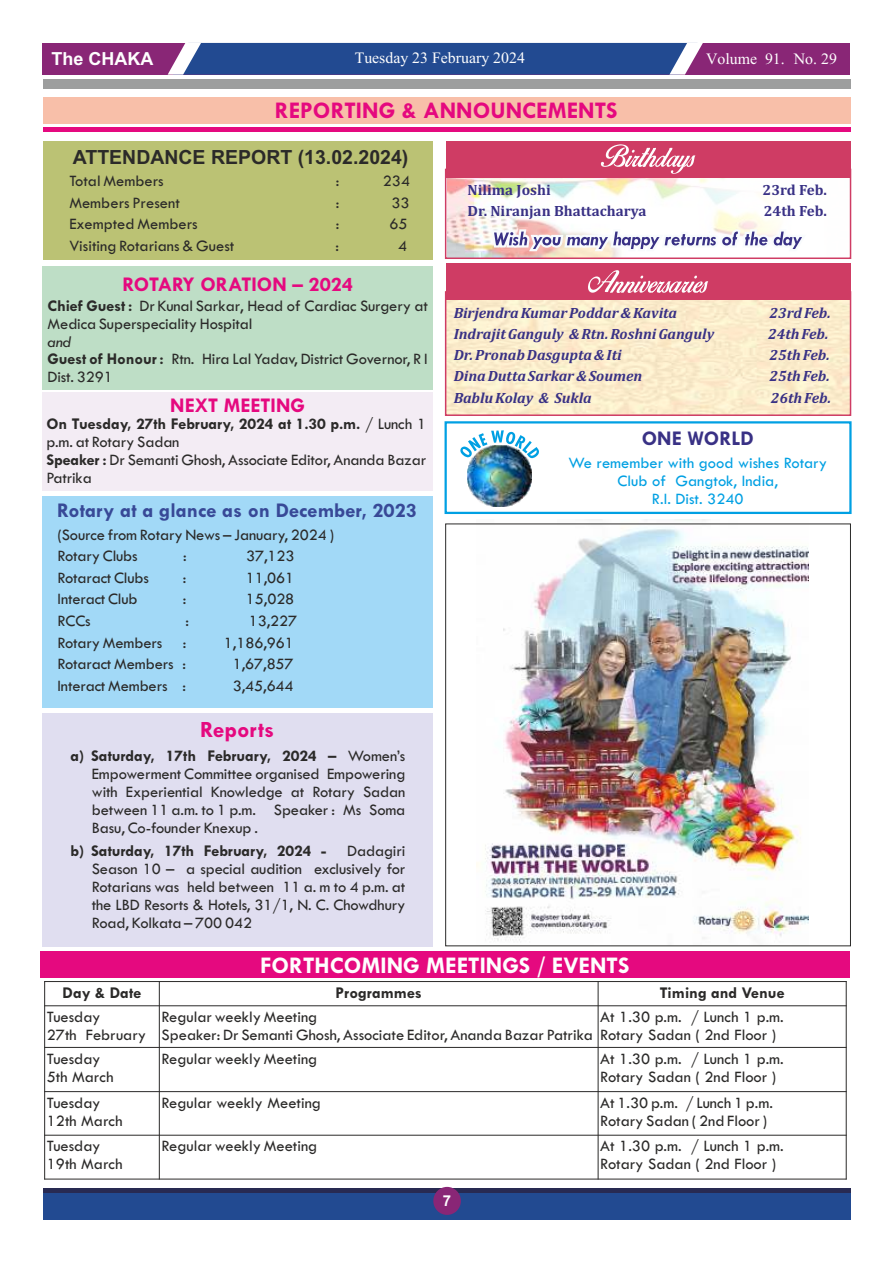
<style>
.page{position:relative;width:893px;height:1263px;background:#fff}
.page>*{position:absolute;margin:0;border:0;box-sizing:border-box;transform-origin:0 0}
.t1{font:24px "Angsana New";color:#fefefe}
.t2{font:700 24px "Tw Cen";color:#fefefe}
.t3{font:700 24px "Tw Cen";color:#e5097f}
.t4{font:700 23.4px "Tw Cen";color:#e5097f}
.t5{font:700 21px "Tw Cen";color:#384997}
.t6{font:700 21px "Tw Cen";color:#e5097f}
.t7{font:700 21px "Tw Cen";color:#393185}
.t8{font:700 19.5px "Arial";color:#2b2a29}
.t9{font:700 18px "Arial";color:#fefefe}
.t10{font:16.5px/18px "Tw Cen";letter-spacing:-.01em;color:#2b2a29}
.t11{font:16.5px/18px "Tw Cen";color:#00a0e3;text-align:center}
.t12{font:700 16.5px "Tw Cen";color:#2b2a29}
.t13{font:italic 700 15px "Cambria";color:#393185}
.t14{font:700 15px "Cambria";color:#393185}
.t15{font:700 15px "Arial";color:#fefefe}
.s1{font-weight:700}
.s2{font-style:italic}
</style>
<div class="page">
<div style="left:43px;top:97px;width:807px;height:27px;background:#f8bfa9"></div>
<div style="left:43px;top:127px;width:807px;height:5px;background:#e5097f"></div>
<div style="left:43px;top:141px;width:389px;height:119px;background:#bbc274"></div>
<div style="left:445px;top:421px;width:407px;height:93px;border:2px solid #00a0e3"></div>
<svg style="left:460px;top:430px;width:79px;height:28px"></svg>
<img style="left:467px;top:446px;width:65px;height:60px">
<img style="left:447px;top:177px;width:402px;height:80px">
<div style="left:445px;top:169px;width:406px;height:90px;border:1px solid #cf3c64"></div>
<div style="left:445px;top:291px;width:406px;height:125px;border:1px solid #cf3c64"></div>
<div style="left:446px;top:141px;width:404px;height:36px;background:#cf3c64"></div>
<div style="left:446px;top:263px;width:404px;height:37px;background:#cf3c64"></div>
<svg style="left:491px;top:229px;width:315px;height:22px"></svg>
<svg style="left:601px;top:144px;width:94px;height:30px"></svg>
<svg style="left:588px;top:270px;width:120px;height:23px"></svg>
<div style="left:42px;top:714px;width:391px;height:233px;background:#e0def0"></div>
<div style="left:43px;top:79px;width:807px;height:9px;background:#9d9e9e"></div>
<div style="left:43px;top:1192px;width:807px;height:28px;background:#224a91"></div>
<hr style="left:43px;top:1188px;width:807px;height:4px;background:#282a52">
<div style="left:433px;top:1187px;width:28px;height:28px;background:#892676;border-radius:50%"></div>
<div style="left:43px;top:266px;width:390px;height:124px;background:#bedec6"></div>
<div style="left:43px;top:392px;width:390px;height:99px;background:#f3ecf4"></div>
<div style="left:42px;top:496px;width:390px;height:212px;background:#a2d9f7"></div>
<div style="left:41px;top:952px;width:809px;height:26px;background:#e5097f"></div>
<hr style="left:44px;top:981px;width:1px;height:198px;background:#2b2a29">
<hr style="left:159px;top:981px;width:1px;height:198px;background:#2b2a29">
<hr style="left:598px;top:981px;width:1px;height:198px;background:#2b2a29">
<hr style="left:846px;top:981px;width:1px;height:198px;background:#2b2a29">
<hr style="left:44px;top:1179px;width:803px;height:1px;background:#2b2a29">
<hr style="left:44px;top:1135px;width:803px;height:1px;background:#2b2a29">
<hr style="left:44px;top:1091px;width:803px;height:1px;background:#2b2a29">
<hr style="left:44px;top:1047px;width:803px;height:1px;background:#2b2a29">
<hr style="left:44px;top:1005px;width:803px;height:1px;background:#2b2a29">
<hr style="left:44px;top:981px;width:803px;height:1px;background:#2b2a29">
<img style="left:476px;top:519px;width:333px;height:422px">
<div style="left:42px;top:43px;width:808px;height:31px;background:#892676"></div>
<svg style="left:168px;top:43px;width:535px;height:32px"></svg>
<p class="t9" style="left:51px;top:52px;width:103px">The CHAKA</p>
<h1 class="t1" style="left:355px;top:40px;width:172px">Tuesday 23 February 2024</h1>
<h1 class="t1" style="left:706px;top:42px;width:132px">Volume 91. No. 29</h1>
<h1 class="t3" style="left:275px;top:101px;width:344px">REPORTING &amp; ANNOUNCEMENTS</h1>
<p class="t8" style="left:73px;top:149px;width:337px">ATTENDANCE REPORT (13.02.2024)</p>
<p class="t10" style="left:69px;top:173px;width:96px">Total Members</p>
<p class="t10" style="left:336px;top:173px;width:5px">:</p>
<p class="t10" style="left:383px;top:173px;width:29px">234</p>
<p class="t10" style="left:69px;top:195px;width:112px">Members Present</p>
<p class="t10" style="left:336px;top:195px;width:5px">:</p>
<p class="t10" style="left:391px;top:195px;width:20px">33</p>
<p class="t10" style="left:69px;top:216px;width:130px">Exempted Members</p>
<p class="t10" style="left:336px;top:216px;width:5px">:</p>
<p class="t10" style="left:389px;top:216px;width:20px">65</p>
<p class="t10" style="left:69px;top:238px;width:166px">Visiting Rotarians &amp; Guest</p>
<p class="t10" style="left:336px;top:238px;width:5px">:</p>
<p class="t10" style="left:398px;top:238px;width:11px">4</p>
<p class="t14" style="left:468px;top:183px;width:85px">Nilima Joshi</p>
<p class="t14" style="left:762px;top:183px;width:66px">23rd Feb.</p>
<p class="t14" style="left:468px;top:205px;width:180px">Dr. Niranjan Bhattacharya</p>
<p class="t14" style="left:764px;top:205px;width:65px">24th Feb.</p>
<p class="t6" style="left:122px;top:277px;width:232px">ROTARY ORATION – 2024</p>
<p class="t10" style="left:48px;top:297px;width:382px"><span class="s1">Chief Guest :</span> Dr Kunal Sarkar , Head of Cardiac Surgery at<br>Medica Superspeciality Hospital</p>
<p class="t10" style="left:48px;top:333px;width:382px"><span class="s2">and<br></span><span class="s1">Guest of Honour :</span> Rtn. Hira Lal Yadav, District Governor, R I<br>Dist. 3291</p>
<p class="t6" style="left:170px;top:398px;width:136px">NEXT MEETING</p>
<p class="t10" style="left:46px;top:416px;width:381px"><span class="s1">On Tuesday, 27th February, 2024 at 1.30 p.m.</span> / Lunch 1 p.m. at Rotary Sadan<br><span class="s1">Speaker :</span> Dr Semanti Ghosh, Associate Editor, Ananda Bazar Patrika</p>
<p class="t5" style="left:57px;top:503px;width:361px">Rotary at a glance as on December, 2023</p>
<p class="t10" style="left:58px;top:525px;width:278px;line-height:21.6px">(Source from Rotary News – January, 2024 )<br>Rotary Clubs</p>
<p class="t10" style="left:183px;top:548px;width:5px">:</p>
<p class="t10" style="left:246px;top:548px;width:50px">37,123</p>
<p class="t10" style="left:58px;top:570px;width:93px">Rotaract Clubs</p>
<p class="t10" style="left:183px;top:570px;width:5px">:</p>
<p class="t10" style="left:246px;top:570px;width:50px">11,061</p>
<p class="t10" style="left:58px;top:591px;width:82px">Interact Club</p>
<p class="t10" style="left:183px;top:591px;width:5px">:</p>
<p class="t10" style="left:246px;top:591px;width:50px">15,028</p>
<p class="t10" style="left:58px;top:613px;width:35px">RCCs</p>
<p class="t10" style="left:186px;top:613px;width:5px">:</p>
<p class="t10" style="left:249px;top:613px;width:50px">13,227</p>
<p class="t10" style="left:58px;top:634px;width:130px">Rotary Members :</p>
<p class="t10" style="left:224px;top:634px;width:71px">1,186,961</p>
<p class="t10" style="left:58px;top:656px;width:130px">Rotaract Members :</p>
<p class="t10" style="left:233px;top:656px;width:62px">1,67,857</p>
<p class="t10" style="left:58px;top:678px;width:130px">Interact Members :</p>
<p class="t10" style="left:233px;top:678px;width:62px">3,45,644</p>
<h2 class="t4" style="left:200px;top:721px;width:76px">Reports</h2>
<p class="t10" style="left:92px;top:748px;width:315px;text-align:justify;text-indent:-21px"><span class="s1">a) Saturday, 17th February, 2024 –</span> Women’s Empowerment Committee organised Empowering with Experiential Knowledge at Rotary Sadan between 11 a.m. to 1 p.m. Speaker : Ms Soma Basu, Co-founder Knexup .</p>
<p class="t12" style="left:70px;top:845px;width:257px">b) Saturday, 17th February, 2024 -</p>
<p class="t10" style="left:92px;top:843px;width:315px;text-align:justify;text-indent:255px">Dadagiri Season 10 – a special audition exclusively for Rotarians was held between 11 a. m to 4 p.m. at the LBD Resorts &amp; Hotels, 31/1, N. C. Chowdhury Road, Kolkata – 700 042</p>
<p class="t13" style="left:454px;top:306px;width:225px">Birjendra Kumar Poddar &amp; Kavita</p>
<p class="t13" style="left:770px;top:306px;width:63px">23rd Feb.</p>
<p class="t13" style="left:454px;top:327px;width:262px">Indrajit Ganguly &amp; Rtn. Roshni Ganguly</p>
<p class="t13" style="left:768px;top:327px;width:62px">24th Feb.</p>
<p class="t13" style="left:454px;top:349px;width:170px">Dr. Pronab Dasgupta &amp; Iti</p>
<p class="t13" style="left:770px;top:349px;width:62px">25th Feb.</p>
<p class="t13" style="left:454px;top:370px;width:190px">Dina Dutta Sarkar &amp; Soumen</p>
<p class="t13" style="left:770px;top:370px;width:62px">25th Feb.</p>
<p class="t13" style="left:454px;top:391px;width:140px">Bablu Kolay &amp; Sukla</p>
<p class="t13" style="left:771px;top:391px;width:62px">26th Feb.</p>
<p class="t7" style="left:642px;top:430px;width:114px">ONE WORLD</p>
<p class="t11" style="left:568px;top:455px;width:260px">We remember with good wishes Rotary<br>Club of Gangtok, India,<br>R.I. Dist. 3240</p>
<h1 class="t2" style="left:260px;top:956px;width:371px">FORTHCOMING MEETINGS / EVENTS</h1>
<p class="t12" style="left:63px;top:986px;width:80px">Day &amp; Date</p>
<p class="t12" style="left:335px;top:986px;width:88px">Programmes</p>
<p class="t12" style="left:660px;top:986px;width:126px">Timing and Venue</p>
<p class="t10" style="left:47px;top:1009px;width:101px">Tuesday<br>27th February</p>
<p class="t10" style="left:161px;top:1009px;width:616px">Regular weekly Meeting<br>Speaker: Dr Semanti Ghosh, Associate Editor, Ananda Bazar Patrika Rotary Sadan ( 2nd Floor )</p>
<p class="t10" style="left:600px;top:1009px;width:185px">At 1.30 p.m. / Lunch 1 p.m.</p>
<p class="t10" style="left:47px;top:1050px;width:68px">Tuesday<br>5th March</p>
<p class="t10" style="left:161px;top:1050px;width:157px">Regular weekly Meeting</p>
<p class="t10" style="left:600px;top:1050px;width:185px">At 1.30 p.m. / Lunch 1 p.m.<br>Rotary Sadan ( 2nd Floor )</p>
<p class="t10" style="left:47px;top:1095px;width:78px">Tuesday<br>12th March</p>
<p class="t10" style="left:161px;top:1095px;width:161px">Regular weekly Meeting</p>
<p class="t10" style="left:600px;top:1095px;width:174px">At 1.30 p.m. / Lunch 1 p.m.<br>Rotary Sadan ( 2nd Floor )</p>
<p class="t10" style="left:47px;top:1138px;width:78px">Tuesday<br>19th March</p>
<p class="t10" style="left:161px;top:1138px;width:157px">Regular weekly Meeting</p>
<p class="t10" style="left:600px;top:1138px;width:185px">At 1.30 p.m. / Lunch 1 p.m.<br>Rotary Sadan ( 2nd Floor )</p>
<p class="t15" style="left:443px;top:1195px;width:10px">7</p>
</div>
